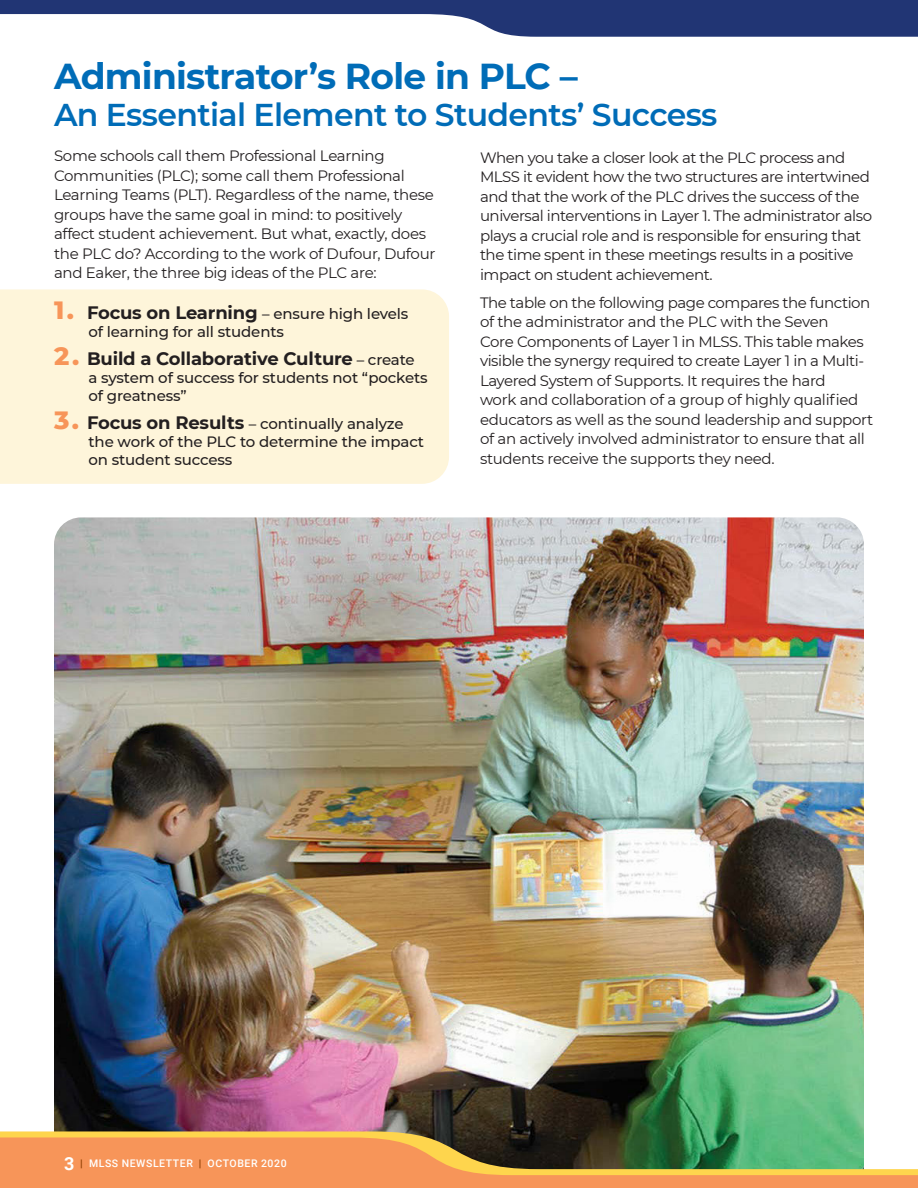
<style>
.page{position:relative;width:918px;height:1188px;background:#fff}
.page>*{position:absolute;margin:0;border:0;box-sizing:border-box;transform-origin:0 0}
.Article_Head{font:700 36px "Montserrat";letter-spacing:-.02em;color:#006cb7}
.Article_Head-2{font:600 31.5px "Montserrat";letter-spacing:-.02em;color:#006cb7}
.Text_Bullets{font:700 18px "Montserrat";letter-spacing:-.01em;color:#231f20}
._10_13_Body_text{font:15px/19.5px "Montserrat";letter-spacing:-.03em;color:#231f20}
.Text_Bullets-2{font:500 15px/18px "Montserrat";letter-spacing:-.01em;color:#231f20}
.t1{font:500 10.5px "Roboto";letter-spacing:.055em;color:#fff}
.s1{font-weight:800;font-size:25.5px;color:#f79559}
.s2{font-weight:700;font-size:18px}
.s3{font-weight:500;font-size:15px}
.s4{font-weight:700;color:#8d3d00}
.s5{color:#8d3d00}
</style>
<div class="page">
<img style="left:54px;top:517px;width:810px;height:614px">
<div style="left:0;top:289px;width:449px;height:195px;background:#fef5da"></div>
<svg style="left:0;top:0;width:918px;height:37px"></svg>
<svg style="left:0;top:1131px;width:864px;height:6px;background:#929447"></svg>
<svg style="left:0;top:1137px;width:918px;height:51px;background:#c29257"></svg>
<p class="Article_Head" style="left:54px;top:50px;width:525px">Administrator’s Role in PLC –</p>
<p class="Article_Head-2" style="left:54px;top:92px;width:665px">An Essential Element to Students’ Success</p>
<p class="_10_13_Body_text" style="left:54px;top:145px;width:383px">Some schools call them Professional Learning Communities (PLC); some call them Professional Learning Teams (PLT). Regardless of the name, these groups have the same goal in mind: to positively affect student achievement. But what, exactly, does the PLC do? According to the work of Dufour, Dufour and Eaker, the three big ideas of the PLC are:</p>
<p class="Text_Bullets-2" style="left:88px;top:304px;width:321px;text-indent:-34px"><span class="s1">1.</span> <span class="s2">Focus on Learning</span> – ensure high levels of learning for all students</p>
<p class="Text_Bullets" style="left:54px;top:346px;width:362px"><span class="s1">2.</span> Build a Collaborative Culture <span class="s3">– create</span></p>
<p class="Text_Bullets-2" style="left:88px;top:368px;width:341px">a system of success for students not “pockets of greatness”</p>
<p class="Text_Bullets-2" style="left:88px;top:414px;width:337px;text-indent:-34px"><span class="s1">3.</span> <span class="s2">Focus on Results</span> – continually analyze the work of the PLC to determine the impact on student success</p>
<p class="_10_13_Body_text" style="left:480px;top:147px;width:394px">When you take a closer look at the PLC process and MLSS it evident how the two structures are intertwined and that the work of the PLC drives the success of the universal interventions in Layer 1. The administrator also plays a crucial role and is responsible for ensuring that the time spent in these meetings results in a positive impact on student achievement.</p>
<p class="_10_13_Body_text" style="left:480px;top:292px;width:395px">The table on the following page compares the function of the administrator and the PLC with the Seven<br>Core Components of Layer 1 in MLSS. This table makes visible the synergy required to create Layer 1 in a Multi-Layered System of Supports. It requires the hard<br>work and collaboration of a group of highly qualified educators as well as the sound leadership and support of an actively involved administrator to ensure that all students receive the supports they need.</p>
<p class="t1" style="left:64px;top:1156px;width:224px"><span class="s2">3</span> <span class="s4">|</span> MLSS NEWSLETTER <span class="s5">|</span> OCTOBER 2020</p>
</div>
